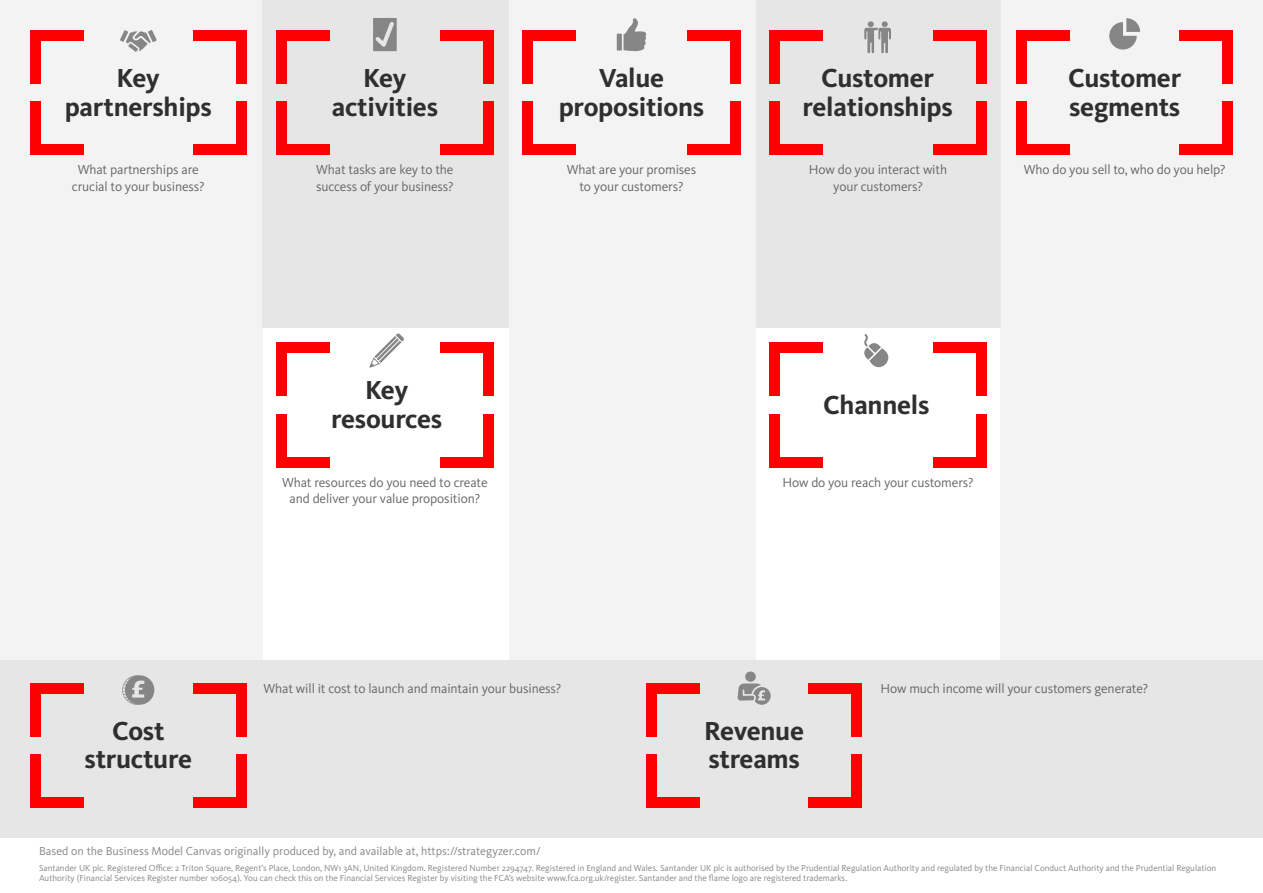
<style>
.page{position:relative;width:1263px;height:893px;background:#fff}
.page>*{position:absolute;margin:0;border:0;box-sizing:border-box;transform-origin:0 0}
.t1{font:700 27px/28.5px "Kievit OT";letter-spacing:-.01em;color:#2f2f2f;text-align:center}
.t2{font:13.5px/16.2px "Kievit OT";letter-spacing:-.01em;color:#666;text-align:center}
.t3{font:12px "Kievit OT";color:#868686}
.t4{font:9px/10.8px "Kievit OT";color:#868686}
</style>
<div class="page">
<div style="left:1000px;top:0;width:263px;height:661px;background:#f3f3f3"></div>
<div style="left:509px;top:0;width:247px;height:661px;background:#f3f3f3"></div>
<div style="left:0;top:0;width:262px;height:660px;background:#f3f3f3"></div>
<div style="left:0;top:660px;width:1263px;height:177px;background:#e6e6e6"></div>
<div style="left:756px;top:0;width:244px;height:327px;background:#e6e6e6"></div>
<div style="left:262px;top:0;width:247px;height:328px;background:#e6e6e6"></div>
<div style="left:236px;top:30px;width:11px;height:54px;background:#f00"></div>
<div style="left:193px;top:30px;width:54px;height:10px;background:#f00"></div>
<div style="left:484px;top:30px;width:10px;height:54px;background:#f00"></div>
<div style="left:440px;top:30px;width:54px;height:10px;background:#f00"></div>
<div style="left:484px;top:342px;width:10px;height:54px;background:#f00"></div>
<div style="left:440px;top:342px;width:54px;height:11px;background:#f00"></div>
<div style="left:730px;top:30px;width:10px;height:54px;background:#f00"></div>
<div style="left:687px;top:30px;width:53px;height:10px;background:#f00"></div>
<div style="left:976px;top:30px;width:11px;height:54px;background:#f00"></div>
<div style="left:933px;top:30px;width:54px;height:10px;background:#f00"></div>
<div style="left:976px;top:342px;width:11px;height:54px;background:#f00"></div>
<div style="left:933px;top:342px;width:54px;height:11px;background:#f00"></div>
<div style="left:1223px;top:30px;width:10px;height:54px;background:#f00"></div>
<div style="left:1179px;top:30px;width:54px;height:10px;background:#f00"></div>
<div style="left:30px;top:101px;width:10px;height:54px;background:#f00"></div>
<div style="left:30px;top:145px;width:54px;height:10px;background:#f00"></div>
<div style="left:276px;top:101px;width:10px;height:54px;background:#f00"></div>
<div style="left:276px;top:145px;width:54px;height:10px;background:#f00"></div>
<div style="left:276px;top:414px;width:10px;height:53px;background:#f00"></div>
<div style="left:276px;top:457px;width:54px;height:10px;background:#f00"></div>
<div style="left:523px;top:101px;width:10px;height:54px;background:#f00"></div>
<div style="left:523px;top:145px;width:53px;height:10px;background:#f00"></div>
<div style="left:769px;top:101px;width:10px;height:54px;background:#f00"></div>
<div style="left:769px;top:145px;width:53px;height:10px;background:#f00"></div>
<div style="left:769px;top:414px;width:10px;height:53px;background:#f00"></div>
<div style="left:769px;top:457px;width:53px;height:10px;background:#f00"></div>
<div style="left:1017px;top:101px;width:10px;height:54px;background:#f00"></div>
<div style="left:1017px;top:145px;width:53px;height:10px;background:#f00"></div>
<div style="left:30px;top:30px;width:54px;height:10px;background:#f00"></div>
<div style="left:30px;top:30px;width:10px;height:54px;background:#f00"></div>
<div style="left:276px;top:30px;width:54px;height:10px;background:#f00"></div>
<div style="left:276px;top:30px;width:10px;height:54px;background:#f00"></div>
<div style="left:276px;top:342px;width:54px;height:11px;background:#f00"></div>
<div style="left:276px;top:342px;width:10px;height:54px;background:#f00"></div>
<div style="left:523px;top:30px;width:53px;height:10px;background:#f00"></div>
<div style="left:523px;top:30px;width:10px;height:54px;background:#f00"></div>
<div style="left:769px;top:30px;width:53px;height:10px;background:#f00"></div>
<div style="left:769px;top:30px;width:10px;height:54px;background:#f00"></div>
<div style="left:769px;top:342px;width:53px;height:11px;background:#f00"></div>
<div style="left:769px;top:342px;width:10px;height:54px;background:#f00"></div>
<div style="left:1017px;top:30px;width:53px;height:10px;background:#f00"></div>
<div style="left:1017px;top:30px;width:10px;height:54px;background:#f00"></div>
<div style="left:193px;top:145px;width:54px;height:10px;background:#f00"></div>
<div style="left:236px;top:101px;width:11px;height:54px;background:#f00"></div>
<div style="left:440px;top:145px;width:54px;height:10px;background:#f00"></div>
<div style="left:484px;top:101px;width:10px;height:54px;background:#f00"></div>
<div style="left:440px;top:457px;width:54px;height:10px;background:#f00"></div>
<div style="left:484px;top:414px;width:10px;height:53px;background:#f00"></div>
<div style="left:687px;top:145px;width:53px;height:10px;background:#f00"></div>
<div style="left:730px;top:101px;width:10px;height:54px;background:#f00"></div>
<div style="left:933px;top:145px;width:54px;height:10px;background:#f00"></div>
<div style="left:976px;top:101px;width:11px;height:54px;background:#f00"></div>
<div style="left:933px;top:457px;width:54px;height:10px;background:#f00"></div>
<div style="left:976px;top:414px;width:11px;height:53px;background:#f00"></div>
<div style="left:1179px;top:145px;width:54px;height:10px;background:#f00"></div>
<div style="left:1223px;top:101px;width:10px;height:54px;background:#f00"></div>
<svg style="left:120px;top:30px;width:37px;height:22px"></svg>
<div style="left:617px;top:34px;width:5px;height:17px;background:#868686"></div>
<svg style="left:623px;top:18px;width:23px;height:33px"></svg>
<svg style="left:864px;top:21px;width:27px;height:32px"></svg>
<svg style="left:1109px;top:18px;width:31px;height:32px"></svg>
<svg style="left:864px;top:334px;width:24px;height:33px"></svg>
<div style="left:236px;top:683px;width:10px;height:53px;background:#f00"></div>
<div style="left:193px;top:683px;width:53px;height:10px;background:#f00"></div>
<div style="left:851px;top:683px;width:11px;height:53px;background:#f00"></div>
<div style="left:808px;top:683px;width:54px;height:10px;background:#f00"></div>
<div style="left:30px;top:754px;width:10px;height:54px;background:#f00"></div>
<div style="left:30px;top:798px;width:54px;height:10px;background:#f00"></div>
<div style="left:647px;top:754px;width:10px;height:54px;background:#f00"></div>
<div style="left:647px;top:798px;width:53px;height:10px;background:#f00"></div>
<div style="left:30px;top:683px;width:54px;height:10px;background:#f00"></div>
<div style="left:30px;top:683px;width:10px;height:53px;background:#f00"></div>
<div style="left:647px;top:683px;width:53px;height:10px;background:#f00"></div>
<div style="left:647px;top:683px;width:10px;height:53px;background:#f00"></div>
<div style="left:193px;top:798px;width:53px;height:10px;background:#f00"></div>
<div style="left:236px;top:754px;width:10px;height:54px;background:#f00"></div>
<div style="left:808px;top:798px;width:54px;height:10px;background:#f00"></div>
<div style="left:851px;top:754px;width:11px;height:54px;background:#f00"></div>
<svg style="left:122px;top:675px;width:32px;height:30px"></svg>
<div style="left:745px;top:671px;width:11px;height:11px;background:#868686;border-radius:50%"></div>
<svg style="left:738px;top:683px;width:33px;height:22px"></svg>
<svg style="left:369px;top:333px;width:35px;height:35px"></svg>
<svg style="left:373px;top:18px;width:24px;height:33px"></svg>
<h1 class="t1" style="left:65px;top:64px;width:148px">Key partnerships</h1>
<h1 class="t1" style="left:559px;top:64px;width:147px">Value propositions</h1>
<h1 class="t1" style="left:332px;top:64px;width:108px">Key activities</h1>
<h1 class="t1" style="left:802px;top:64px;width:152px">Customer relationships</h1>
<h2 class="t2" style="left:72px;top:162px;width:134px">What partnerships are crucial to your business?</h2>
<h2 class="t2" style="left:316px;top:162px;width:139px;text-align:left">What tasks are key to the success of your business?</h2>
<h2 class="t2" style="left:567px;top:162px;width:131px">What are your promises to your customers?</h2>
<h2 class="t2" style="left:809px;top:162px;width:140px">How do you interact with your customers?</h2>
<h1 class="t1" style="left:1068px;top:64px;width:115px;text-align:left">Customer segments</h1>
<h2 class="t2" style="left:1024px;top:162px;width:203px">Who do you sell to, who do you help?</h2>
<h1 class="t1" style="left:331px;top:376px;width:113px">Key resources</h1>
<h2 class="t2" style="left:282px;top:474px;width:207px">What resources do you need to create and deliver your value proposition?</h2>
<h1 class="t1" style="left:823px;top:390px;width:108px">Channels</h1>
<h2 class="t2" style="left:782px;top:474px;width:193px">How do you reach your customers?</h2>
<h1 class="t1" style="left:85px;top:717px;width:109px">Cost structure</h1>
<h2 class="t2" style="left:264px;top:681px;width:299px">What will it cost to launch and maintain your business?</h2>
<h2 class="t2" style="left:880px;top:681px;width:269px">How much income will your customers generate?</h2>
<h1 class="t1" style="left:704px;top:717px;width:101px;text-align:left">Revenue streams</h1>
<h3 class="t3" style="left:39px;top:844px;width:503px">Based on the Business Model Canvas originally produced by, and available at, https://strategyzer.com/</h3>
<p class="t4" style="left:39px;top:862px;width:1179px">Santander UK plc. Registered Office: 2 Triton Square, Regent’s Place, London, NW1 3AN, United Kingdom. Registered Number 2294747. Registered in England and Wales. Santander UK plc is authorised by the Prudential Regulation Authority and regulated by the Financial Conduct Authority and the Prudential Regulation<br>Authority (Financial Services Register number 106054). You can check this on the Financial Services Register by visiting the FCA’s website www.fca.org.uk/register. Santander and the flame logo are registered trademarks.</p>
</div>
